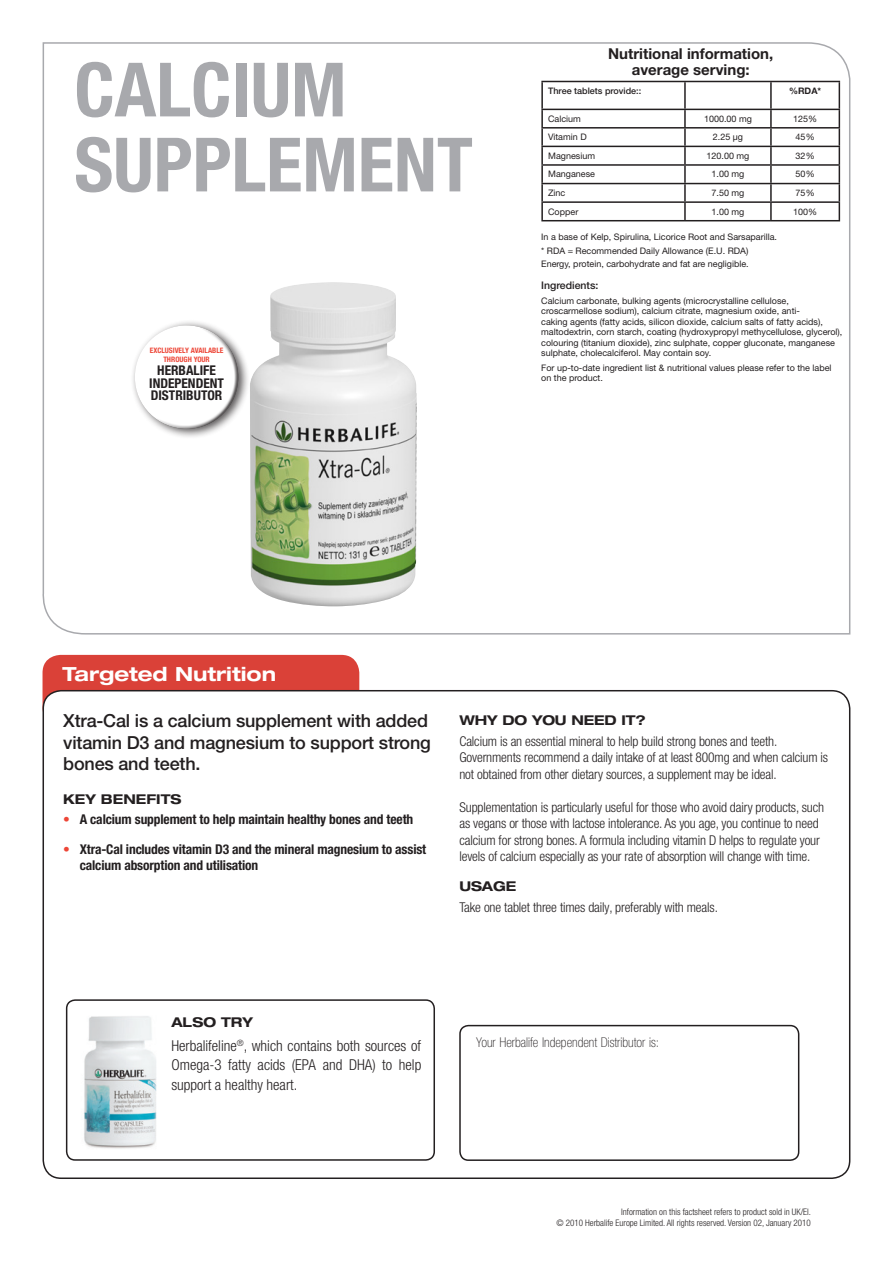
<style>
.page{position:relative;width:893px;height:1263px;background:#fff}
.page>*{position:absolute;margin:0;border:0;box-sizing:border-box;transform-origin:0 0}
.t1{font:700 condensed 75px "Helvetica Neue LTW1 G";color:#a8a9ad}
.Subhead{font:700 expanded 19.5px "Helvetica Neue LT Pro";color:#fff}
.Subhead-2{font:500 18px/21.6px "Helvetica Neue LT Pro";letter-spacing:-.01em;color:#231f20}
.t2{font:300 condensed 15px/19.5px "Helvetica Neue LT Pro";color:#231f20;text-align:justify}
.Bullet_Level_2{font:700 15px "Helvetica Neue LT Pro";color:#231f20}
.t3{font:300 condensed 13.5px/16.5px "Helvetica Neue LT Pro";letter-spacing:-.01em;color:#231f20}
.t4{font:700 condensed 13.5px/16.5px "Helvetica Neue LT Pro";letter-spacing:-.01em;color:#231f20}
.Subhead-3{font:700 expanded 13.5px "Helvetica Neue LT Pro";color:#231f20}
.t5{font:100 condensed 13.5px "Helvetica Neue LT Pro";color:#231f20}
.t6{font:700 condensed 13.35px "Helvetica Neue LT Pro";color:#231f20}
.Bullet_Level_2-2{font:500 10.5px "Helvetica Neue LT Pro";color:#231f20}
.Bullet_Level_2-3{font:9px/10.5px "Helvetica Neue LT Pro";color:#231f20}
.t7{font:300 condensed 9px/10.5px "Helvetica Neue LT Pro";color:#231f20;text-align:right}
.Bullet_Level_2-4{font:500 9px "Helvetica Neue LT Pro";color:#231f20}
.Bullet_Level_2-5{font:700 9px "Helvetica Neue LT Pro";color:#231f20}
.t8{font:700 condensed 7.5px/9px "Helvetica Neue LT Pro";color:#ed4637;text-align:center}
.s1{color:#ed4637}
</style>
<div class="page">
<div style="left:43px;top:655px;width:316px;height:71px;background:#da4138;border-radius:18px"></div>
<div style="left:43px;top:691px;width:807px;height:487px;background:#fff;border-radius:18px"></div>
<div style="left:66px;top:999px;width:369px;height:162px;border:2px solid #231f20;border-radius:9px"></div>
<img style="left:84px;top:1016px;width:73px;height:133px">
<svg style="left:42px;top:42px;width:809px;height:593px"></svg>
<img style="left:250px;top:282px;width:167px;height:324px">
<div style="left:130px;top:320px;width:120px;height:119px;background:#231f20;opacity:.75"></div>
<div style="left:132px;top:321px;width:77px;height:106px;background:#fff;opacity:.75"></div>
<div style="left:152px;top:326px;width:87px;height:105px;background:#231f20;opacity:.75"></div>
<hr style="left:684px;top:82px;width:2px;height:27px;background:#231f20">
<svg style="left:684px;top:110px;width:2px;height:130px"></svg>
<hr style="left:541px;top:81px;width:144px;height:1px;background:#231f20">
<hr style="left:541px;top:82px;width:2px;height:27px;background:#231f20">
<hr style="left:685px;top:81px;width:86px;height:1px;background:#231f20">
<hr style="left:541px;top:109px;width:144px;height:1px;background:#231f20">
<hr style="left:685px;top:109px;width:86px;height:1px;background:#231f20">
<hr style="left:541px;top:127px;width:144px;height:2px;background:#231f20">
<hr style="left:685px;top:127px;width:86px;height:2px;background:#231f20">
<hr style="left:541px;top:146px;width:144px;height:1px;background:#231f20">
<hr style="left:685px;top:146px;width:86px;height:1px;background:#231f20">
<hr style="left:541px;top:164px;width:144px;height:2px;background:#231f20">
<hr style="left:685px;top:164px;width:86px;height:2px;background:#231f20">
<hr style="left:541px;top:183px;width:144px;height:1px;background:#231f20">
<hr style="left:685px;top:183px;width:86px;height:1px;background:#231f20">
<hr style="left:541px;top:201px;width:144px;height:2px;background:#231f20">
<svg style="left:541px;top:110px;width:2px;height:130px"></svg>
<hr style="left:685px;top:201px;width:86px;height:2px;background:#231f20">
<hr style="left:541px;top:220px;width:144px;height:1px;background:#231f20">
<hr style="left:685px;top:220px;width:86px;height:1px;background:#231f20">
<hr style="left:771px;top:81px;width:69px;height:1px;background:#231f20">
<hr style="left:770px;top:82px;width:2px;height:27px;background:#231f20">
<hr style="left:771px;top:109px;width:69px;height:1px;background:#231f20">
<hr style="left:771px;top:127px;width:69px;height:2px;background:#231f20">
<hr style="left:771px;top:146px;width:69px;height:1px;background:#231f20">
<hr style="left:771px;top:164px;width:69px;height:2px;background:#231f20">
<hr style="left:771px;top:183px;width:69px;height:1px;background:#231f20">
<hr style="left:771px;top:201px;width:69px;height:2px;background:#231f20">
<svg style="left:770px;top:110px;width:2px;height:130px"></svg>
<svg style="left:839px;top:82px;width:1px;height:158px"></svg>
<hr style="left:771px;top:220px;width:69px;height:1px;background:#231f20">
<hr style="left:541px;top:240px;width:144px;height:1px;background:#fff">
<hr style="left:685px;top:240px;width:86px;height:1px;background:#fff">
<hr style="left:771px;top:240px;width:69px;height:1px;background:#fff">
<div style="left:459px;top:1025px;width:340px;height:136px;border:2px solid #231f20;border-radius:9px"></div>
<p class="t1" style="left:74px;top:45px;width:274px">CALCIUM</p>
<p class="t1" style="left:74px;top:120px;width:400px">SUPPLEMENT</p>
<p class="t8" style="left:150px;top:346px;width:75px">EXCLUSIVELY AVAILABLE<br>THROUGH YOUR</p>
<p class="t6" style="left:157px;top:362px;width:60px">HERBALIFE</p>
<p class="t6" style="left:149px;top:375px;width:76px">INDEPENDENT</p>
<p class="t6" style="left:151px;top:387px;width:73px">DISTRIBUTOR</p>
<p class="Bullet_Level_2" style="left:608px;top:45px;width:167px">Nutritional information,</p>
<p class="Bullet_Level_2" style="left:632px;top:61px;width:119px">average serving:</p>
<p class="Bullet_Level_2-4" style="left:548px;top:85px;width:95px">Three tablets provide::</p>
<p class="Bullet_Level_2-5" style="left:789px;top:85px;width:33px">%RDA*</p>
<p class="Bullet_Level_2-3" style="left:548px;top:113px;width:34px">Calcium</p>
<p class="Bullet_Level_2-3" style="left:704px;top:113px;width:49px">1000.00 mg</p>
<p class="Bullet_Level_2-3" style="left:793px;top:113px;width:26px">125%</p>
<p class="Bullet_Level_2-3" style="left:548px;top:132px;width:40px">Vitamin D</p>
<p class="Bullet_Level_2-3" style="left:713px;top:132px;width:32px">2.25 μg</p>
<p class="Bullet_Level_2-3" style="left:796px;top:132px;width:21px">45%</p>
<p class="Bullet_Level_2-3" style="left:548px;top:150px;width:48px">Magnesium</p>
<p class="Bullet_Level_2-3" style="left:706px;top:150px;width:44px">120.00 mg</p>
<p class="Bullet_Level_2-3" style="left:796px;top:150px;width:21px">32%</p>
<p class="Bullet_Level_2-3" style="left:548px;top:169px;width:48px">Manganese</p>
<p class="Bullet_Level_2-3" style="left:711px;top:169px;width:34px">1.00 mg</p>
<p class="Bullet_Level_2-3" style="left:796px;top:169px;width:21px">50%</p>
<p class="Bullet_Level_2-3" style="left:548px;top:187px;width:19px">Zinc</p>
<p class="Bullet_Level_2-3" style="left:711px;top:187px;width:34px">7.50 mg</p>
<p class="Bullet_Level_2-3" style="left:796px;top:187px;width:21px">75%</p>
<p class="Bullet_Level_2-3" style="left:548px;top:206px;width:32px">Copper</p>
<p class="Bullet_Level_2-3" style="left:711px;top:206px;width:34px">1.00 mg</p>
<p class="Bullet_Level_2-3" style="left:793px;top:206px;width:26px">100%</p>
<p class="Bullet_Level_2-3" style="left:541px;top:232px;width:237px">In a base of Kelp, Spirulina, Licorice Root and Sarsaparilla.</p>
<p class="Bullet_Level_2-3" style="left:541px;top:245px;width:209px">* RDA = Recommended Daily Allowance (E.U. RDA)</p>
<p class="Bullet_Level_2-3" style="left:541px;top:258px;width:209px">Energy, protein, carbohydrate and fat are negligible.</p>
<p class="Bullet_Level_2-2" style="left:541px;top:279px;width:59px">Ingredients:</p>
<p class="Bullet_Level_2-3" style="left:541px;top:295px;width:303px">Calcium carbonate, bulking agents (microcrystalline cellulose, croscarmellose sodium), calcium citrate, magnesium oxide, anti-<br>caking agents (fatty acids, silicon dioxide, calcium salts of fatty acids), maltodextrin, corn starch, coating (hydroxypropyl methycellulose, glycerol), colouring (titanium dioxide), zinc sulphate, copper gluconate, manganese sulphate, cholecalciferol. May contain soy.</p>
<p class="Bullet_Level_2-3" style="left:541px;top:362px;width:292px">For up-to-date ingredient list &amp; nutritional values please refer to the label on the product.</p>
<p class="Subhead" style="left:62px;top:661px;width:215px">Targeted Nutrition</p>
<p class="Subhead-2" style="left:63px;top:709px;width:369px">Xtra-Cal is a calcium supplement with added vitamin D3 and magnesium to support strong bones and teeth.</p>
<p class="Subhead-3" style="left:63px;top:790px;width:120px">KEY BENEFITS</p>
<p class="t4" style="left:63px;top:811px;width:352px"><span class="s1">•</span> A calcium supplement to help maintain healthy bones and teeth</p>
<p class="t4" style="left:80px;top:840px;width:348px;text-indent:-16px"><span class="s1">•</span> Xtra-Cal includes vitamin D3 and the mineral magnesium to assist calcium absorption and utilisation</p>
<p class="Subhead-3" style="left:459px;top:712px;width:188px">WHY DO YOU NEED IT?</p>
<p class="t3" style="left:459px;top:733px;width:370px">Calcium is an essential mineral to help build strong bones and teeth.<br>Governments recommend a daily intake of at least 800mg and when calcium is not obtained from other dietary sources, a supplement may be ideal.</p>
<p class="t3" style="left:459px;top:799px;width:366px">Supplementation is particularly useful for those who avoid dairy products, such as vegans or those with lactose intolerance. As you age, you continue to need calcium for strong bones. A formula including vitamin D helps to regulate your levels of calcium especially as your rate of absorption will change with time.</p>
<p class="Subhead-3" style="left:459px;top:877px;width:58px">USAGE</p>
<p class="t3" style="left:459px;top:898px;width:260px">Take one tablet three times daily, preferably with meals.</p>
<p class="Subhead-3" style="left:171px;top:1014px;width:83px">ALSO TRY</p>
<p class="t2" style="left:171px;top:1036px;width:251px">Herbalifeline<sup>®</sup>, which contains both sources of Omega-3 fatty acids (EPA and DHA) to help support a healthy heart.</p>
<p class="t5" style="left:476px;top:1035px;width:184px">Your Herbalife Independent Distributor is:</p>
<p class="t7" style="left:556px;top:1206px;width:256px">Information on this factsheet refers to product sold in UK/EI.<br>© 2010 Herbalife Europe Limited. All rights reserved. Version 02, January 2010</p>
</div>
